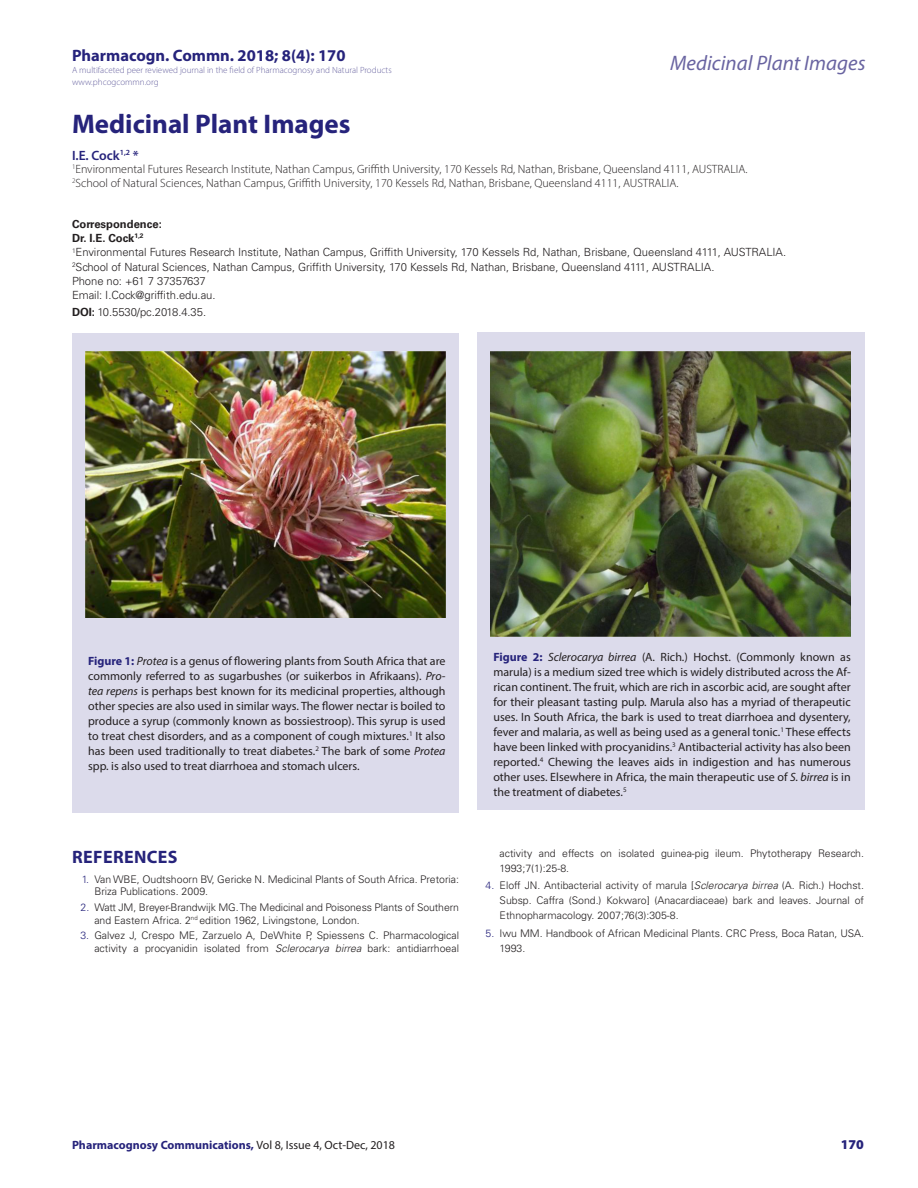
<style>
.page{position:relative;width:918px;height:1188px;background:#fff}
.page>*{position:absolute;margin:0;border:0;box-sizing:border-box;transform-origin:0 0}
.CT{font:700 27px "Myriad Pro";color:#26237b}
.t1{font:italic 21px "Myriad Pro";color:#6964a1}
._1_HD{font:700 18px "Myriad Pro";letter-spacing:.02em;color:#26237b}
.t2{font:700 16.5px "Myriad Pro";color:#26237b}
.CA{font:600 13.5px "Myriad Pro";color:#26237b}
.RRH{font:900 13.5px "Myriad Pro";color:#26237b}
.FIG_CAP{font:12px/15px "Myriad Pro";color:#231f20;text-align:justify}
.CA_Aff{font:300 12px "Myriad Pro";color:#231f20}
.RRH-2{font:700 12px "Myriad Pro";color:#26237b}
.ABS_TXT{font:300 11.25px "Univers LT Std";letter-spacing:-.005em;color:#231f20}
.ABS_TXT-2{font:700 11.25px "Univers LT Std";color:#231f20}
.TXT{font:300 11.25px "Univers LT Std";letter-spacing:-.005em;color:#231f20}
.t3{font:300 10.5px/14.9px "Univers LT Std";color:#231f20}
.t4{font:300 9px/12px "Myriad Pro";color:#6964a1}
.s1{font-weight:700}
.s2{font-weight:700;color:#26237b}
.s3{font-style:italic}
.s4{color:#26237b}
.s5{font-weight:400;color:#231f20}
</style>
<div class="page">
<div style="left:72px;top:333px;width:387px;height:479px;background:#dcdbeb"></div>
<img style="left:86px;top:352px;width:360px;height:266px">
<div style="left:477px;top:333px;width:387px;height:477px;background:#dcdbeb"></div>
<img style="left:491px;top:352px;width:360px;height:284px">
<h3 class="t2" style="left:72px;top:45px;width:275px">Pharmacogn. Commn. 2018; 8(4): 170</h3>
<p class="t4" style="left:72px;top:64px;width:321px">A multifaceted peer reviewed journal in the field of Pharmacognosy and Natural Products www.phcogcommn.org</p>
<h2 class="t1" style="left:670px;top:50px;width:197px">Medicinal Plant Images</h2>
<p class="CT" style="left:72px;top:106px;width:280px">Medicinal Plant Images</p>
<p class="CA" style="left:72px;top:146px;width:68px">I.E. Cock<sup>1,2</sup> *</p>
<p class="CA_Aff" style="left:72px;top:162px;width:677px"><sup>1</sup>Environmental Futures Research Institute, Nathan Campus, Griffith University, 170 Kessels Rd, Nathan, Brisbane, Queensland 4111, AUSTRALIA.</p>
<p class="CA_Aff" style="left:72px;top:175px;width:608px"><sup>2</sup>School of Natural Sciences, Nathan Campus, Griffith University, 170 Kessels Rd, Nathan, Brisbane, Queensland 4111, AUSTRALIA.</p>
<p class="ABS_TXT-2" style="left:72px;top:217px;width:91px">Correspondence:</p>
<p class="ABS_TXT-2" style="left:72px;top:231px;width:73px">Dr. I.E. Cock<sup>1,2</sup></p>
<p class="ABS_TXT" style="left:72px;top:246px;width:716px"><sup>1</sup>Environmental Futures Research Institute, Nathan Campus, Griffith University, 170 Kessels Rd, Nathan, Brisbane, Queensland 4111, AUSTRALIA.</p>
<p class="ABS_TXT" style="left:72px;top:260px;width:644px"><sup>2</sup>School of Natural Sciences, Nathan Campus, Griffith University, 170 Kessels Rd, Nathan, Brisbane, Queensland 4111, AUSTRALIA.</p>
<p class="ABS_TXT" style="left:72px;top:274px;width:135px">Phone no: +61 7 37357637</p>
<p class="ABS_TXT" style="left:72px;top:288px;width:145px">Email: I.Cock@griffith.edu.au.</p>
<p class="TXT" style="left:72px;top:306px;width:136px"><span class="s1">DOI:</span> 10.5530/pc.2018.4.35.</p>
<p class="FIG_CAP" style="left:88px;top:653px;width:359px"><span class="s2">Figure 1:</span> <span class="s3">Protea</span> is a genus of flowering plants from South Africa that are commonly referred to as sugarbushes (or suikerbos in Afrikaans). <span class="s3">Pro&shy;tea repens</span> is perhaps best known for its medicinal properties, although other species are also used in similar ways. The flower nectar is boiled to produce a syrup (commonly known as bossiestroop). This syrup is used to treat chest disorders, and as a component of cough mixtures.<sup>1</sup> It also has been used traditionally to treat diabetes.<sup>2</sup> The bark of some <span class="s3">Protea </span>spp. is also used to treat diarrhoea and stomach ulcers.</p>
<p class="FIG_CAP" style="left:493px;top:649px;width:359px"><span class="s2">Figure 2:</span> <span class="s3">Sclerocarya birrea</span> (A. Rich.) Hochst. (Commonly known as marula) is a medium sized tree which is widely distributed across the Af&shy;rican continent. The fruit, which are rich in ascorbic acid, are sought after for their pleasant tasting pulp. Marula also has a myriad of therapeutic uses. In South Africa, the bark is used to treat diarrhoea and dysentery, fever and malaria, as well as being used as a general tonic.<sup>1</sup> These effects have been linked with procyanidins.<sup>3</sup> Antibacterial activity has also been reported.<sup>4</sup> Chewing the leaves aids in indigestion and has numerous other uses. Elsewhere in Africa, the main therapeutic use of <span class="s3">S. birrea</span> is in the treatment of diabetes.<sup>5</sup></p>
<p class="_1_HD" style="left:72px;top:845px;width:107px">REFERENCES</p>
<p class="t3" style="left:94px;top:873px;width:366px;line-height:12.6px;text-indent:-13px"><span class="s4">1.</span> Van WBE, Oudtshoorn BV, Gericke N. Medicinal Plants of South Africa. Pretoria:<br>Briza Publications. 2009.</p>
<p class="t3" style="left:94px;top:901px;width:366px;line-height:12.6px;text-indent:-14px"><span class="s4">2.</span> Watt JM, Breyer-Brandwijk MG. The Medicinal and Poisoness Plants of Southern and Eastern Africa. 2<sup>nd</sup> edition 1962, Livingstone, London.</p>
<p class="t3" style="left:80px;top:929px;width:380px;line-height:12.6px;text-align:right"><span class="s4">3.</span> Galvez J, Crespo ME, Zarzuelo A, DeWhite P, Spiessens C. Pharmacological activity a procyanidin isolated from <span class="s3">Sclerocarya birrea</span> bark: antidiarrhoeal</p>
<p class="t3" style="left:500px;top:846px;width:366px">activity and effects on isolated guinea-pig ileum. Phytotherapy Research.<br>1993;7(1):25-8.</p>
<p class="t3" style="left:500px;top:878px;width:366px;text-align:justify;text-indent:-14px"><span class="s4">4.</span> Eloff JN. Antibacterial activity of marula [<span class="s3">Sclerocarya birrea</span> (A. Rich.) Hochst.<br>Subsp. Caffra (Sond.) Kokwaro] (Anacardiaceae) bark and leaves. Journal of Ethnopharmacology. 2007;76(3):305-8.</p>
<p class="t3" style="left:500px;top:926px;width:366px;text-indent:-14px"><span class="s4">5.</span> Iwu MM. Handbook of African Medicinal Plants. CRC Press, Boca Ratan, USA.<br>1993.</p>
<p class="RRH-2" style="left:72px;top:1138px;width:325px">Pharmacognosy Communications, <span class="s5">Vol 8, Issue 4, Oct-Dec, 2018</span></p>
<p class="RRH" style="left:841px;top:1136px;width:25px">170</p>
</div>
